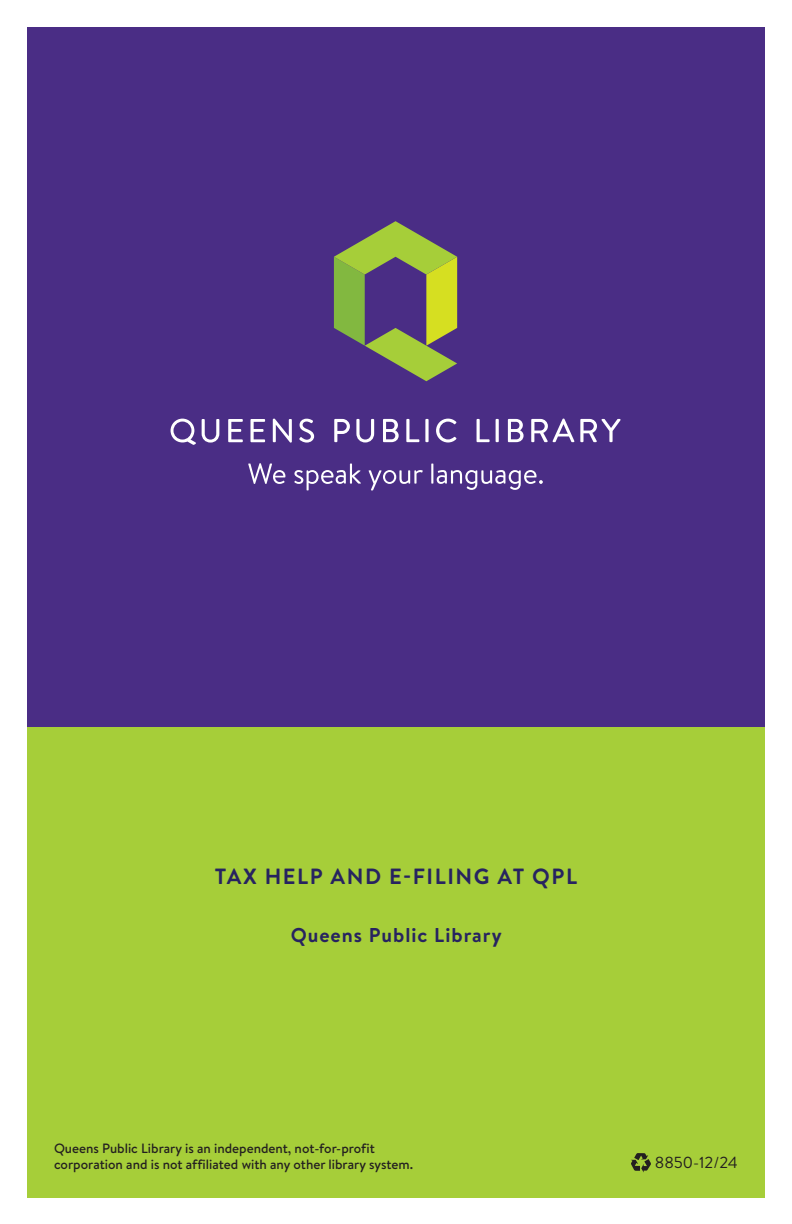
<style>
.page{position:relative;width:792px;height:1224px;background:#fff}
.page>*{position:absolute;margin:0;border:0;box-sizing:border-box;transform-origin:0 0}
.t1{font:700 22px "Brandon Text";letter-spacing:.07em;color:#272360}
.t2{font:700 20px "Brandon Text";letter-spacing:.05em;color:#272360}
.t3{font:16px "Brandon Text";color:#231f20}
.t4{font:500 13.6px/16.2px "Brandon Text";color:#231f20}
</style>
<div class="page">
<div style="left:27px;top:28px;width:738px;height:699px;background:#4a2d85"></div>
<div style="left:27px;top:727px;width:738px;height:471px;background:#a6ce39"></div>
<svg style="left:631px;top:1153px;width:20px;height:19px"></svg>
<svg style="left:248px;top:463px;width:37px;height:21px"></svg>
<svg style="left:294px;top:464px;width:67px;height:26px"></svg>
<svg style="left:369px;top:470px;width:54px;height:20px"></svg>
<hr style="left:431px;top:464px;width:2px;height:20px;background:#fff">
<svg style="left:437px;top:470px;width:106px;height:20px"></svg>
<svg style="left:334px;top:221px;width:123px;height:160px"></svg>
<svg style="left:334px;top:419px;width:16px;height:23px"></svg>
<svg style="left:356px;top:419px;width:18px;height:23px"></svg>
<svg style="left:383px;top:419px;width:16px;height:23px"></svg>
<svg style="left:406px;top:419px;width:13px;height:23px"></svg>
<svg style="left:425px;top:419px;width:4px;height:23px"></svg>
<svg style="left:436px;top:419px;width:20px;height:23px"></svg>
<svg style="left:477px;top:419px;width:13px;height:23px"></svg>
<hr style="left:496px;top:419px;width:3px;height:23px;background:#fff">
<svg style="left:508px;top:419px;width:16px;height:23px"></svg>
<svg style="left:531px;top:419px;width:43px;height:23px"></svg>
<svg style="left:580px;top:419px;width:41px;height:23px"></svg>
<svg style="left:202px;top:419px;width:17px;height:24px"></svg>
<svg style="left:228px;top:419px;width:15px;height:23px"></svg>
<svg style="left:250px;top:419px;width:15px;height:23px"></svg>
<svg style="left:273px;top:419px;width:19px;height:24px"></svg>
<svg style="left:299px;top:419px;width:15px;height:24px"></svg>
<svg style="left:171px;top:419px;width:25px;height:26px"></svg>
<p class="t1" style="left:215px;top:861px;width:364px">TAX HELP AND E-FILING AT QPL</p>
<p class="t2" style="left:291px;top:921px;width:212px">Queens Public Library</p>
<p class="t4" style="left:54px;top:1140px;width:361px">Queens Public Library is an independent, not-for-profit corporation and is not affiliated with any other library system.</p>
<p class="t3" style="left:655px;top:1152px;width:85px">8850-12/24</p>
</div>
